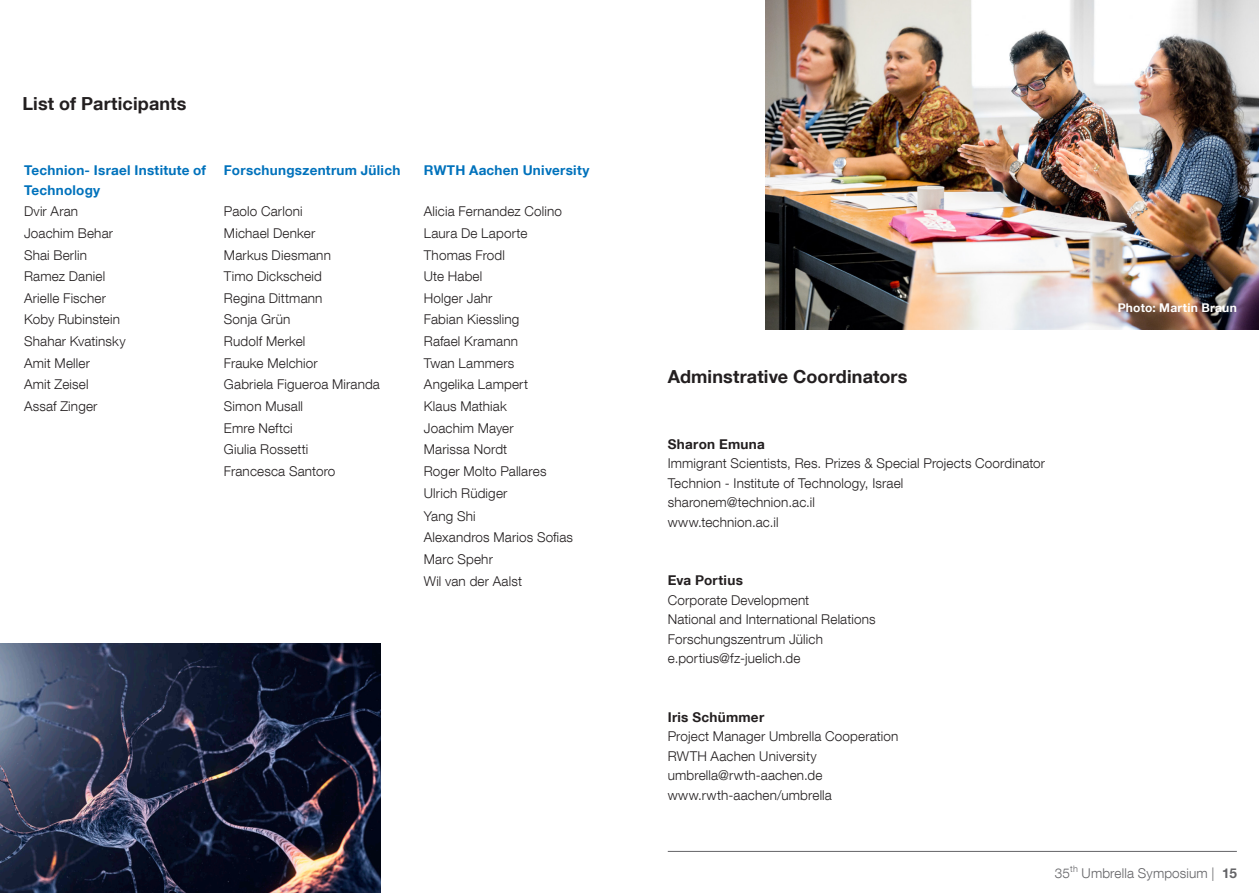
<style>
.page{position:relative;width:1259px;height:893px;background:#fff}
.page>*{position:absolute;margin:0;border:0;box-sizing:border-box;transform-origin:0 0}
.Innen_-_Subline_Auto{font:700 18px "Helvetica Neue LT Com";letter-spacing:.01em;color:#231f20}
.Tabelle{font:300 13.5px "Helvetica Neue LT Com";letter-spacing:.01em;color:#231f20}
.Fließtext{font:300 13.5px "Helvetica Neue LT Com";letter-spacing:.01em;color:#231f20}
.Fließtext_Tabelle_Se{font:700 13.5px/19.5px "Helvetica Neue LT Com";letter-spacing:.02em;color:#0072bc}
.Fließtext-2{font:700 13.5px "Helvetica Neue LT Com";letter-spacing:.02em;color:#231f20}
.t1{font:300 13.5px "Helvetica Neue LT Com";letter-spacing:.01em;color:#636366}
.Fließtext_Tabelle_Se-2{font:700 12px "Helvetica Neue LT Com";letter-spacing:.025em;color:#fff}
.s1{font-weight:700}
</style>
<div class="page">
<img style="left:0;top:644px;width:381px;height:249px">
<img style="left:765px;top:0;width:494px;height:329px">
<hr style="left:668px;top:851px;width:568px;height:1px;background:#636366">
<p class="Innen_-_Subline_Auto" style="left:23px;top:93px;width:165px">List of Participants</p>
<p class="Fließtext_Tabelle_Se" style="left:24px;top:160px;width:183px">Technion- Israel Institute of<br>Technology</p>
<p class="Fließtext_Tabelle_Se" style="left:224px;top:160px;width:178px">Forschungszentrum Jülich</p>
<p class="Fließtext_Tabelle_Se" style="left:424px;top:160px;width:167px">RWTH Aachen University</p>
<p class="Tabelle" style="left:24px;top:203px;width:56px">Dvir Aran</p>
<p class="Tabelle" style="left:224px;top:203px;width:80px">Paolo Carloni</p>
<p class="Tabelle" style="left:424px;top:203px;width:140px">Alicia Fernandez Colino</p>
<p class="Tabelle" style="left:24px;top:225px;width:91px">Joachim Behar</p>
<p class="Tabelle" style="left:224px;top:225px;width:93px">Michael Denker</p>
<p class="Tabelle" style="left:424px;top:225px;width:105px">Laura De Laporte</p>
<p class="Tabelle" style="left:24px;top:246px;width:64px">Shai Berlin</p>
<p class="Tabelle" style="left:224px;top:246px;width:108px">Markus Diesmann</p>
<p class="Tabelle" style="left:424px;top:246px;width:83px">Thomas Frodl</p>
<p class="Tabelle" style="left:24px;top:268px;width:83px">Ramez Daniel</p>
<p class="Tabelle" style="left:224px;top:268px;width:99px">Timo Dickscheid</p>
<p class="Tabelle" style="left:424px;top:268px;width:60px">Ute Habel</p>
<p class="Tabelle" style="left:24px;top:290px;width:83px">Arielle Fischer</p>
<p class="Tabelle" style="left:224px;top:290px;width:100px">Regina Dittmann</p>
<p class="Tabelle" style="left:424px;top:290px;width:70px">Holger Jahr</p>
<p class="Tabelle" style="left:24px;top:311px;width:97px">Koby Rubinstein</p>
<p class="Tabelle" style="left:224px;top:311px;width:68px">Sonja Grün</p>
<p class="Tabelle" style="left:424px;top:311px;width:97px">Fabian Kiessling</p>
<p class="Tabelle" style="left:24px;top:333px;width:103px">Shahar Kvatinsky</p>
<p class="Tabelle" style="left:224px;top:333px;width:83px">Rudolf Merkel</p>
<p class="Tabelle" style="left:424px;top:333px;width:96px">Rafael Kramann</p>
<p class="Tabelle" style="left:24px;top:355px;width:67px">Amit Meller</p>
<p class="Tabelle" style="left:224px;top:355px;width:95px">Frauke Melchior</p>
<p class="Tabelle" style="left:424px;top:355px;width:92px">Twan Lammers</p>
<p class="Tabelle" style="left:24px;top:376px;width:66px">Amit Zeisel</p>
<p class="Tabelle" style="left:224px;top:376px;width:157px">Gabriela Figueroa Miranda</p>
<p class="Tabelle" style="left:424px;top:376px;width:106px">Angelika Lampert</p>
<p class="Tabelle" style="left:24px;top:398px;width:75px">Assaf Zinger</p>
<p class="Tabelle" style="left:224px;top:398px;width:81px">Simon Musall</p>
<p class="Tabelle" style="left:424px;top:398px;width:84px">Klaus Mathiak</p>
<p class="Tabelle" style="left:224px;top:420px;width:70px">Emre Neftci</p>
<p class="Tabelle" style="left:424px;top:420px;width:91px">Joachim Mayer</p>
<p class="Tabelle" style="left:224px;top:441px;width:86px">Giulia Rossetti</p>
<p class="Tabelle" style="left:424px;top:441px;width:85px">Marissa Nordt</p>
<p class="Tabelle" style="left:224px;top:463px;width:113px">Francesca Santoro</p>
<p class="Tabelle" style="left:424px;top:463px;width:124px">Roger Molto Pallares</p>
<p class="Tabelle" style="left:424px;top:484px;width:85px">Ulrich Rüdiger</p>
<p class="Tabelle" style="left:424px;top:508px;width:53px">Yang Shi</p>
<p class="Tabelle" style="left:424px;top:529px;width:151px">Alexandros Marios Sofias</p>
<p class="Tabelle" style="left:424px;top:551px;width:71px">Marc Spehr</p>
<p class="Tabelle" style="left:424px;top:572px;width:100px">Wil van der Aalst</p>
<p class="Innen_-_Subline_Auto" style="left:668px;top:366px;width:241px">Adminstrative Coordinators</p>
<p class="Fließtext-2" style="left:668px;top:435px;width:99px">Sharon Emuna</p>
<p class="Fließtext" style="left:668px;top:455px;width:379px">Immigrant Scientists, Res. Prizes &amp; Special Projects Coordinator</p>
<p class="Fließtext" style="left:668px;top:474px;width:237px">Technion - Institute of Technology, Israel</p>
<p class="Fließtext" style="left:668px;top:494px;width:149px">sharonem@technion.ac.il</p>
<p class="Fließtext" style="left:668px;top:513px;width:112px">www.technion.ac.il</p>
<p class="Fließtext-2" style="left:668px;top:572px;width:77px">Eva Portius</p>
<p class="Fließtext" style="left:668px;top:591px;width:143px">Corporate Development</p>
<p class="Fließtext" style="left:668px;top:611px;width:209px">National and International Relations</p>
<p class="Fließtext" style="left:668px;top:630px;width:157px">Forschungszentrum Jülich</p>
<p class="Fließtext" style="left:668px;top:650px;width:134px">e.portius@fz-juelich.de</p>
<p class="Fließtext-2" style="left:668px;top:708px;width:98px">Iris Schümmer</p>
<p class="Fließtext" style="left:668px;top:728px;width:232px">Project Manager Umbrella Cooperation</p>
<p class="Fließtext" style="left:668px;top:747px;width:150px">RWTH Aachen University</p>
<p class="Fließtext" style="left:668px;top:767px;width:156px">umbrella@rwth-aachen.de</p>
<p class="Fließtext" style="left:668px;top:786px;width:166px">www.rwth-aachen/umbrella</p>
<p class="Fließtext_Tabelle_Se-2" style="left:1117px;top:300px;width:121px">Photo: Martin Braun</p>
<p class="t1" style="left:1055px;top:864px;width:183px">35<sup>th</sup> Umbrella Symposium | <span class="s1">15</span></p>
</div>
